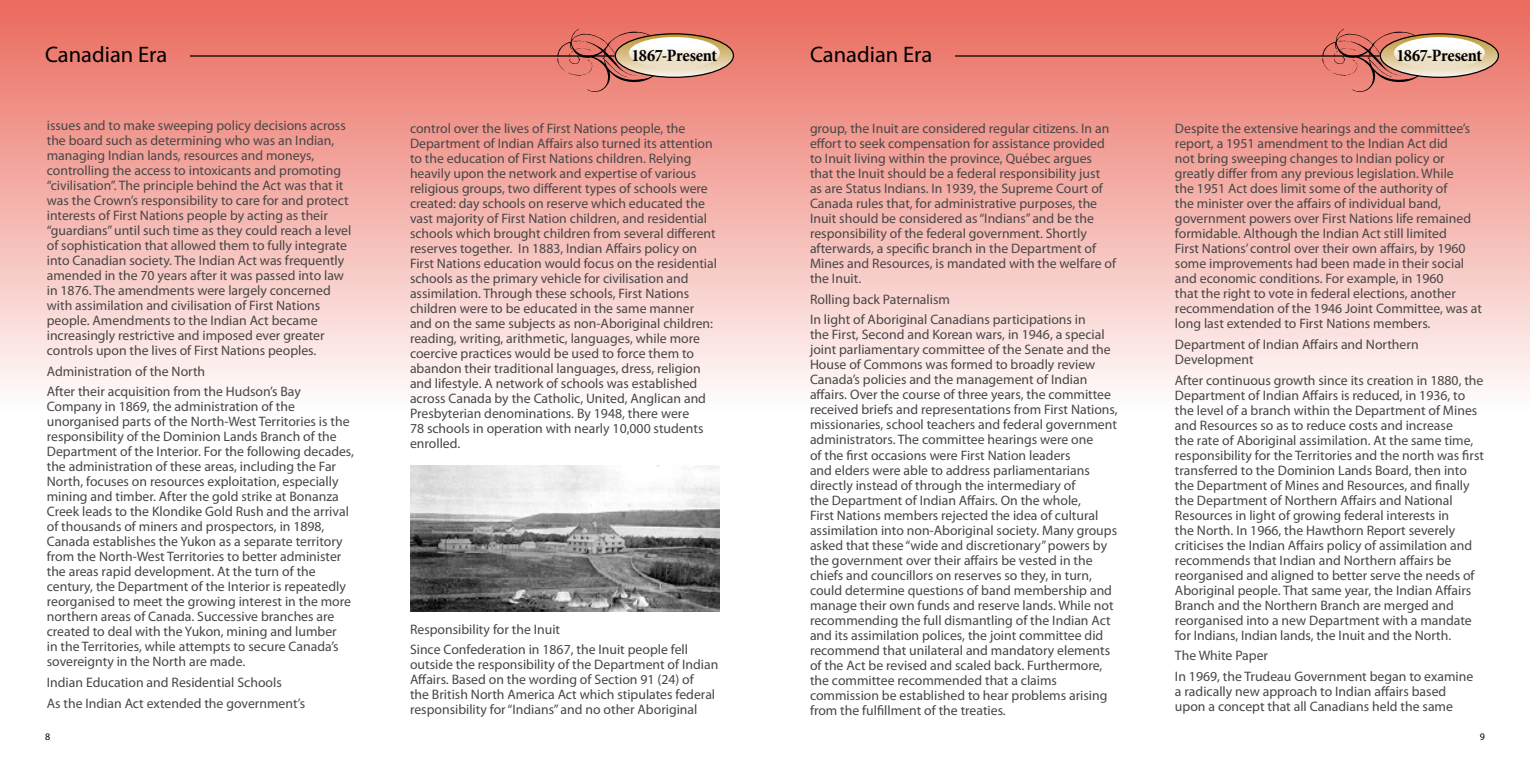
<style>
.page{position:relative;width:1530px;height:765px;background:#fff}
.page>*{position:absolute;margin:0;border:0;box-sizing:border-box;transform-origin:0 0}
.t1{font:22.5px "Myriad Pro";color:#000}
.t2{font:700 condensed 17.5px "Minion Pro";letter-spacing:-.015em;color:#000}
.t3{font:13.75px/15px "Myriad Pro";color:#484646}
.t4{font:10px "Myriad Pro";color:#000}
</style>
<div class="page">
<div style="left:765px;top:0;width:765px;height:409px;background:linear-gradient(to bottom,#ea695c,#fefdfd)"></div>
<div style="left:0;top:0;width:765px;height:409px;background:linear-gradient(to bottom,#ea695c,#fefdfd)"></div>
<hr style="left:190px;top:55px;width:425px;height:2px;background:#000">
<svg style="left:557px;top:29px;width:176px;height:63px"></svg>
<div style="left:615px;top:33px;width:119px;height:45px;border:1px solid #000;border-radius:50%"></div>
<svg style="left:629px;top:37px;width:91px;height:32px"></svg>
<hr style="left:955px;top:55px;width:425px;height:2px;background:#000">
<svg style="left:1322px;top:29px;width:176px;height:63px"></svg>
<div style="left:1380px;top:33px;width:119px;height:45px;border:1px solid #000;border-radius:50%"></div>
<svg style="left:1394px;top:37px;width:91px;height:32px"></svg>
<img style="left:410px;top:465px;width:310px;height:147px">
<h1 class="t1" style="left:45px;top:41px;width:124px">Canadian Era</h1>
<p class="t2" style="left:632px;top:43px;width:87px">1867-Present</p>
<h1 class="t1" style="left:810px;top:41px;width:124px">Canadian Era</h1>
<p class="t2" style="left:1397px;top:43px;width:87px">1867-Present</p>
<p class="t3" style="left:47px;top:118px;width:306px">issues and to make sweeping policy decisions across the board such as determining who was an Indian, managing Indian lands, resources and moneys, controlling the access to intoxicants and promoting “civilisation”. The principle behind the Act was that it was the Crown’s responsibility to care for and protect interests of First Nations people by acting as their “guardians” until such time as they could reach a level of sophistication that allowed them to fully integrate into Canadian society. The Indian Act was frequently amended in the 70 years after it was passed into law in 1876. The amendments were largely concerned with assimilation and civilisation of First Nations people. Amendments to the Indian Act became increasingly restrictive and imposed ever greater controls upon the lives of First Nations peoples.</p>
<p class="t3" style="left:47px;top:361px;width:256px;line-height:20.6px">Administration of the North<br>After their acquisition from the Hudson’s Bay</p>
<p class="t3" style="left:47px;top:399px;width:309px">Company in 1869, the administration of the unorganised parts of the North-West Territories is the responsibility of the Dominion Lands Branch of the Department of the Interior. For the following decades, the administration of these areas, including the Far North, focuses on resources exploitation, especially mining and timber. After the gold strike at Bonanza Creek leads to the Klondike Gold Rush and the arrival of thousands of miners and prospectors, in 1898, Canada establishes the Yukon as a separate territory from the North-West Territories to better administer the areas rapid development. At the turn of the century, the Department of the Interior is repeatedly reorganised to meet the growing interest in the more northern areas of Canada. Successive branches are created to deal with the Yukon, mining and lumber<br>in the Territories, while attempts to secure Canada’s sovereignty in the North are made.</p>
<p class="t3" style="left:47px;top:672px;width:260px;line-height:20.6px">Indian Education and Residential Schools<br>As the Indian Act extended the government’s</p>
<p class="t3" style="left:410px;top:121px;width:309px">control over the lives of First Nations people, the Department of Indian Affairs also turned its attention to the education of First Nations children. Relying heavily upon the network and expertise of various religious groups, two different types of schools were created: day schools on reserve which educated the vast majority of First Nation children, and residential schools which brought children from several different reserves together. In 1883, Indian Affairs policy on First Nations education would focus on the residential schools as the primary vehicle for civilisation and assimilation. Through these schools, First Nations children were to be educated in the same manner and on the same subjects as non-Aboriginal children: reading, writing, arithmetic, languages, while more coercive practices would be used to force them to abandon their traditional languages, dress, religion and lifestyle. A network of schools was established across Canada by the Catholic, United, Anglican and Presbyterian denominations. By 1948, there were<br>78 schools in operation with nearly 10,000 students enrolled.</p>
<p class="t3" style="left:410px;top:618px;width:280px;line-height:20.6px">Responsibility for the Inuit<br>Since Confederation in 1867, the Inuit people fell</p>
<p class="t3" style="left:410px;top:657px;width:310px">outside the responsibility of the Department of Indian Affairs. Based on the wording of Section 91 (24) of<br>the British North America Act which stipulates federal responsibility for “Indians” and no other Aboriginal</p>
<p class="t3" style="left:810px;top:121px;width:308px">group, the Inuit are considered regular citizens. In an effort to seek compensation for assistance provided to Inuit living within the province, Québec argues that the Inuit should be a federal responsibility just<br>as are Status Indians. In 1939, the Supreme Court of Canada rules that, for administrative purposes, the Inuit should be considered as “Indians” and be the responsibility of the federal government. Shortly afterwards, a specific branch in the Department of Mines and Resources, is mandated with the welfare of the Inuit.</p>
<p class="t3" style="left:810px;top:289px;width:277px;line-height:20.6px">Rolling back Paternalism<br>In light of Aboriginal Canadians participations in</p>
<p class="t3" style="left:810px;top:327px;width:309px">the First, Second and Korean wars, in 1946, a special joint parliamentary committee of the Senate and the House of Commons was formed to broadly review Canada’s policies and the management of Indian affairs. Over the course of three years, the committee received briefs and representations from First Nations, missionaries, school teachers and federal government administrators. The committee hearings were one<br>of the first occasions were First Nation leaders<br>and elders were able to address parliamentarians directly instead of through the intermediary of<br>the Department of Indian Affairs. On the whole,<br>First Nations members rejected the idea of cultural assimilation into non-Aboriginal society. Many groups asked that these “wide and discretionary” powers by the government over their affairs be vested in the chiefs and councillors on reserves so they, in turn, could determine questions of band membership and manage their own funds and reserve lands. While not recommending the full dismantling of the Indian Act and its assimilation polices, the joint committee did recommend that unilateral and mandatory elements of the Act be revised and scaled back. Furthermore, the committee recommended that a claims commission be established to hear problems arising from the fulfillment of the treaties.</p>
<p class="t3" style="left:1175px;top:121px;width:309px">Despite the extensive hearings and the committee’s report, a 1951 amendment to the Indian Act did<br>not bring sweeping changes to Indian policy or greatly differ from any previous legislation. While<br>the 1951 Act does limit some of the authority of<br>the minister over the affairs of individual band, government powers over First Nations life remained formidable. Although the Indian Act still limited<br>First Nations’ control over their own affairs, by 1960 some improvements had been made in their social and economic conditions. For example, in 1960<br>that the right to vote in federal elections, another recommendation of the 1946 Joint Committee, was at long last extended to First Nations members.</p>
<p class="t3" style="left:1175px;top:337px;width:245px">Department of Indian Affairs and Northern<br>Development</p>
<p class="t3" style="left:1175px;top:372px;width:311px">After continuous growth since its creation in 1880, the Department of Indian Affairs is reduced, in 1936, to the level of a branch within the Department of Mines and Resources so as to reduce costs and increase<br>the rate of Aboriginal assimilation. At the same time, responsibility for the Territories and the north was first transferred to the Dominion Lands Board, then into the Department of Mines and Resources, and finally the Department of Northern Affairs and National Resources in light of growing federal interests in<br>the North. In 1966, the Hawthorn Report severely criticises the Indian Affairs policy of assimilation and recommends that Indian and Northern affairs be reorganised and aligned to better serve the needs of Aboriginal people. That same year, the Indian Affairs Branch and the Northern Branch are merged and reorganised into a new Department with a mandate for Indians, Indian lands, the Inuit and the North.</p>
<p class="t3" style="left:1175px;top:645px;width:300px;line-height:20.6px">The White Paper<br>In 1969, the Trudeau Government began to examine</p>
<p class="t3" style="left:1175px;top:683px;width:280px">a radically new approach to Indian affairs based upon a concept that all Canadians held the same</p>
<p class="t4" style="left:45px;top:731px;width:7px">8</p>
<p class="t4" style="left:1480px;top:731px;width:7px">9</p>
</div>
